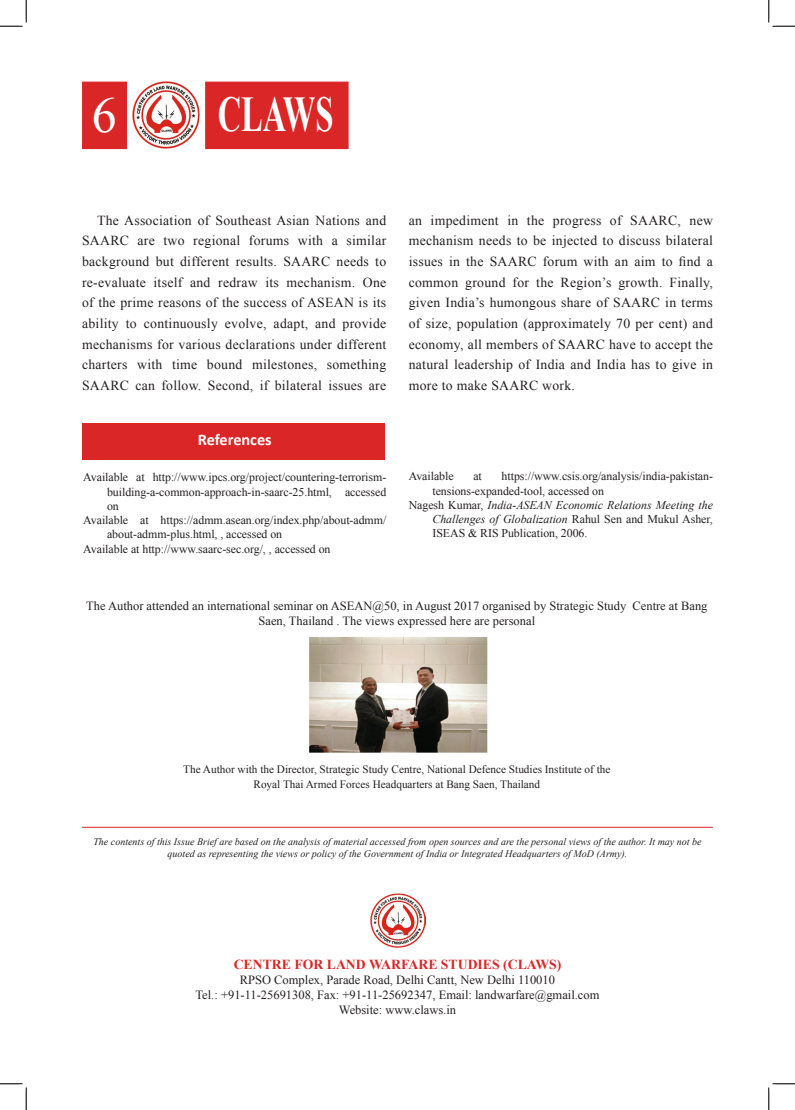
<style>
.page{position:relative;width:795px;height:1110px;background:#fff}
.page>*{position:absolute;margin:0;border:0;box-sizing:border-box;transform-origin:0 0}
.t1{font:700 50px "Times New Roman";color:#fff;scale:.65 1}
.t2{font:50px "Times New Roman";color:#fff}
.subhead{font:700 16.25px "Calibri";color:#fff}
.Body_Text{font:13.75px/20.6px "Times New Roman";letter-spacing:.02em;color:#231f20;text-align:justify}
.ff{font:700 13.75px "Times New Roman";color:#da2626}
.ff-2{font:12.5px/15px "Times New Roman";color:#231f20;text-align:center}
.References{font:11.88px/14.2px "Times New Roman";letter-spacing:-.005em;color:#231f20}
.References-2{font:italic 11.88px/14.2px "Times New Roman";letter-spacing:-.005em;color:#231f20;text-align:justify}
.ff-3{font:11.25px "Times New Roman";color:#231f20}
.ff-4{font:italic 10px/12px "Times New Roman";color:#231f20;text-align:center}
.s1{font-style:normal}
</style>
<div class="page">
<div style="left:82px;top:82px;width:45px;height:67px;background:#da2626"></div>
<div style="left:205px;top:82px;width:144px;height:67px;background:#da2626;border:1px solid #da2626"></div>
<img style="left:132px;top:82px;width:67px;height:67px">
<div style="left:82px;top:424px;width:303px;height:36px;background:#da2626"></div>
<hr style="left:82px;top:827px;width:631px;height:1px;background:#da2626">
<img style="left:371px;top:893px;width:54px;height:55px">
<img style="left:309px;top:636px;width:179px;height:116px">
<svg style="left:0;top:0;width:27px;height:27px"></svg>
<svg style="left:0;top:1083px;width:27px;height:27px"></svg>
<svg style="left:768px;top:0;width:27px;height:27px"></svg>
<svg style="left:768px;top:1083px;width:27px;height:27px"></svg>
<p class="t2" style="left:92px;top:82px;width:26px">6</p>
<p class="t1" style="left:218px;top:80px;width:179px">CLAWS</p>
<p class="Body_Text" style="left:82px;top:210px;width:306px;text-indent:15px">The Association of Southeast Asian Nations and SAARC are two regional forums with a similar background but different results. SAARC needs to re-evaluate itself and redraw its mechanism. One of the prime reasons of the success of ASEAN is its ability to continuously evolve, adapt, and provide mechanisms for various declarations under different charters with time bound milestones, something SAARC can follow. Second, if bilateral issues are</p>
<p class="Body_Text" style="left:409px;top:210px;width:306px">an impediment in the progress of SAARC, new mechanism needs to be injected to discuss bilateral issues in the SAARC forum with an aim to find a common ground for the Region’s growth. Finally, given India’s humongous share of SAARC in terms of size, population (approximately 70 per cent) and economy, all members of SAARC have to accept the natural leadership of India and India has to give in more to make SAARC work.</p>
<p class="subhead" style="left:198px;top:429px;width:75px">References</p>
<p class="References" style="left:107px;top:470px;width:281px;text-align:justify;text-indent:-24px">Available at http://www.ipcs.org/project/countering-terrorism&shy;building-a-common-approach-in-saarc-25.html, accessed on</p>
<p class="References" style="left:107px;top:513px;width:281px;text-indent:-24px">Available at https://admm.asean.org/index.php/about-admm/ about-admm-plus.html, , accessed on</p>
<p class="References" style="left:83px;top:541px;width:249px">Available at http://www.saarc-sec.org/, , accessed on</p>
<p class="References" style="left:432px;top:469px;width:282px;text-indent:69px">https://www.csis.org/analysis/india-pakistan&shy;tensions-expanded-tool, accessed on</p>
<p class="References-2" style="left:432px;top:498px;width:282px;text-indent:-24px"><span class="s1">Nagesh Kumar,</span> India-ASEAN Economic Relations Meeting the Challenges of Globalization <span class="s1">Rahul Sen and Mukul Asher, ISEAS &amp; RIS Publication, 2006.</span></p>
<p class="References" style="left:409px;top:469px;width:46px">Available</p>
<p class="References" style="left:473px;top:469px;width:10px">at</p>
<p class="ff-2" style="left:86px;top:598px;width:623px">The Author attended an international seminar on ASEAN@50, in August 2017 organised by Strategic Study Centre at Bang<br>Saen, Thailand . The views expressed here are personal</p>
<p class="ff-3" style="left:183px;top:762px;width:429px">The Author with the Director, Strategic Study Centre, National Defence Studies Institute of the</p>
<p class="ff-3" style="left:254px;top:777px;width:288px">Royal Thai Armed Forces Headquarters at Bang Saen, Thailand</p>
<p class="ff-4" style="left:93px;top:835px;width:610px">The contents of this Issue Brief are based on the analysis of material accessed from open sources and are the personal views of the author. It may not be quoted as representing the views or policy of the Government of India or Integrated Headquarters of MoD (Army).</p>
<p class="ff" style="left:234px;top:955px;width:329px">CENTRE FOR LAND WARFARE STUDIES (CLAWS)</p>
<p class="ff-2" style="left:240px;top:972px;width:317px">RPSO Complex, Parade Road, Delhi Cantt, New Delhi 110010</p>
<p class="ff-2" style="left:196px;top:987px;width:405px">Tel.: +91-11-25691308, Fax: +91-11-25692347, Email: landwarfare@gmail.com</p>
<p class="ff-2" style="left:339px;top:1002px;width:119px">Website: www.claws.in</p>
</div>
